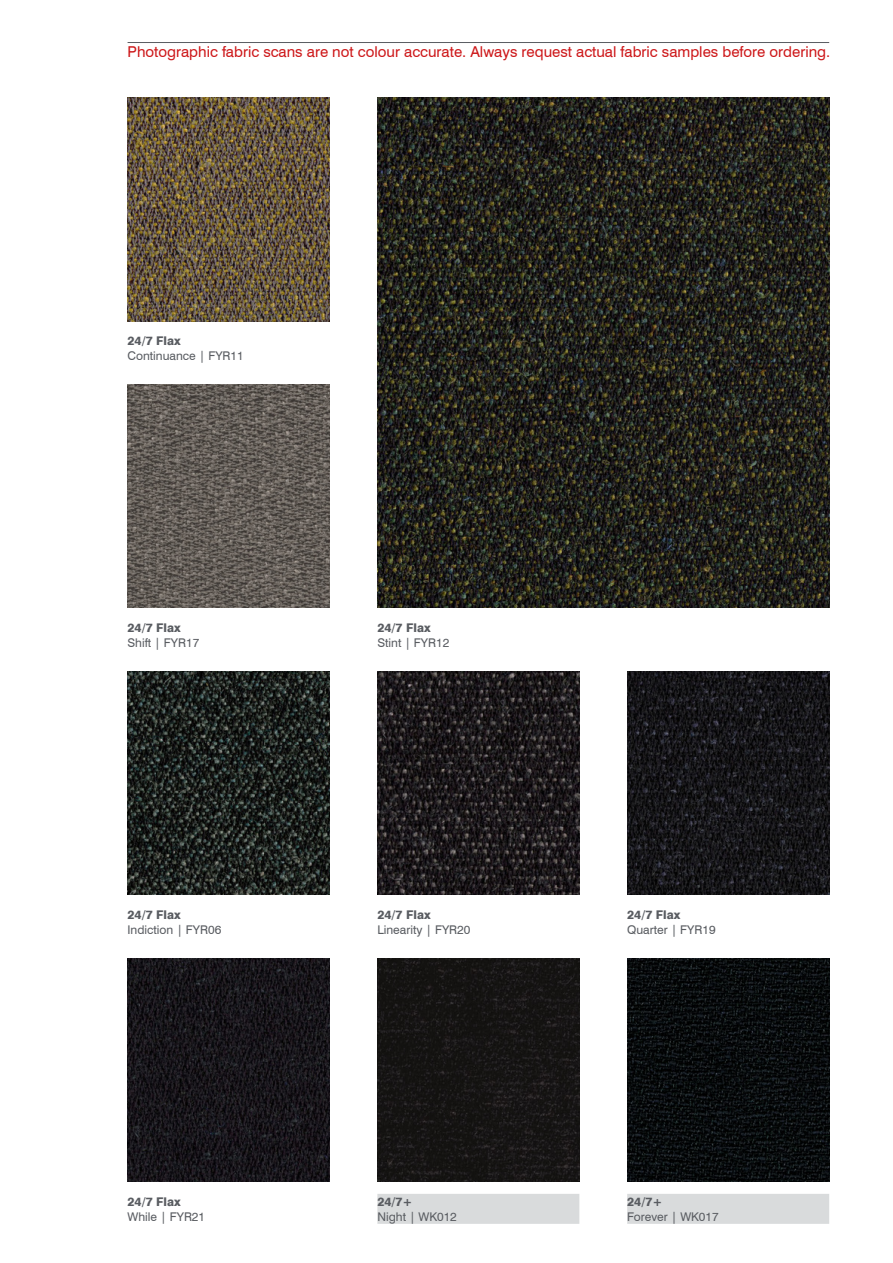
<style>
.page{position:relative;width:893px;height:1263px;background:#fff}
.page>*{position:absolute;margin:0;border:0;box-sizing:border-box;transform-origin:0 0}
.t1{font:15px "Swiss 721 BT";color:#cd1719}
.t2{font:12px "Swiss 721 BT";color:#595c61}
.t3{font:800 12px "Swiss 721 BT";color:#595c61}
</style>
<div class="page">
<hr style="left:128px;top:42px;width:701px;height:1px;background:#595c61">
<img style="left:128px;top:98px;width:202px;height:223px">
<img style="left:377px;top:98px;width:452px;height:510px">
<img style="left:128px;top:385px;width:202px;height:223px">
<img style="left:128px;top:671px;width:202px;height:224px">
<img style="left:377px;top:671px;width:202px;height:224px">
<img style="left:627px;top:671px;width:202px;height:224px">
<img style="left:128px;top:958px;width:202px;height:223px">
<img style="left:377px;top:958px;width:202px;height:223px">
<img style="left:627px;top:958px;width:202px;height:223px">
<div style="left:377px;top:1194px;width:202px;height:30px;background:#d9dbdc"></div>
<div style="left:627px;top:1194px;width:202px;height:30px;background:#d9dbdc"></div>
<p class="t1" style="left:128px;top:43px;width:704px">Photographic fabric scans are not colour accurate. Always request actual fabric samples before ordering.</p>
<p class="t3" style="left:128px;top:333px;width:55px">24/7 Flax</p>
<p class="t2" style="left:128px;top:348px;width:118px">Continuance | FYR11</p>
<p class="t3" style="left:128px;top:620px;width:55px">24/7 Flax</p>
<p class="t2" style="left:128px;top:635px;width:73px">Shift | FYR17</p>
<p class="t3" style="left:377px;top:620px;width:55px">24/7 Flax</p>
<p class="t2" style="left:377px;top:635px;width:73px">Stint | FYR12</p>
<p class="t3" style="left:128px;top:907px;width:55px">24/7 Flax</p>
<p class="t2" style="left:128px;top:922px;width:95px">Indiction | FYR06</p>
<p class="t3" style="left:377px;top:907px;width:55px">24/7 Flax</p>
<p class="t2" style="left:377px;top:922px;width:95px">Linearity | FYR20</p>
<p class="t3" style="left:627px;top:907px;width:55px">24/7 Flax</p>
<p class="t2" style="left:627px;top:922px;width:90px">Quarter | FYR19</p>
<p class="t3" style="left:128px;top:1194px;width:55px">24/7 Flax</p>
<p class="t2" style="left:128px;top:1209px;width:79px">While | FYR21</p>
<p class="t3" style="left:377px;top:1194px;width:37px">24/7+</p>
<p class="t2" style="left:377px;top:1209px;width:81px">Night | WK012</p>
<p class="t3" style="left:627px;top:1194px;width:37px">24/7+</p>
<p class="t2" style="left:627px;top:1209px;width:93px">Forever | WK017</p>
</div>
